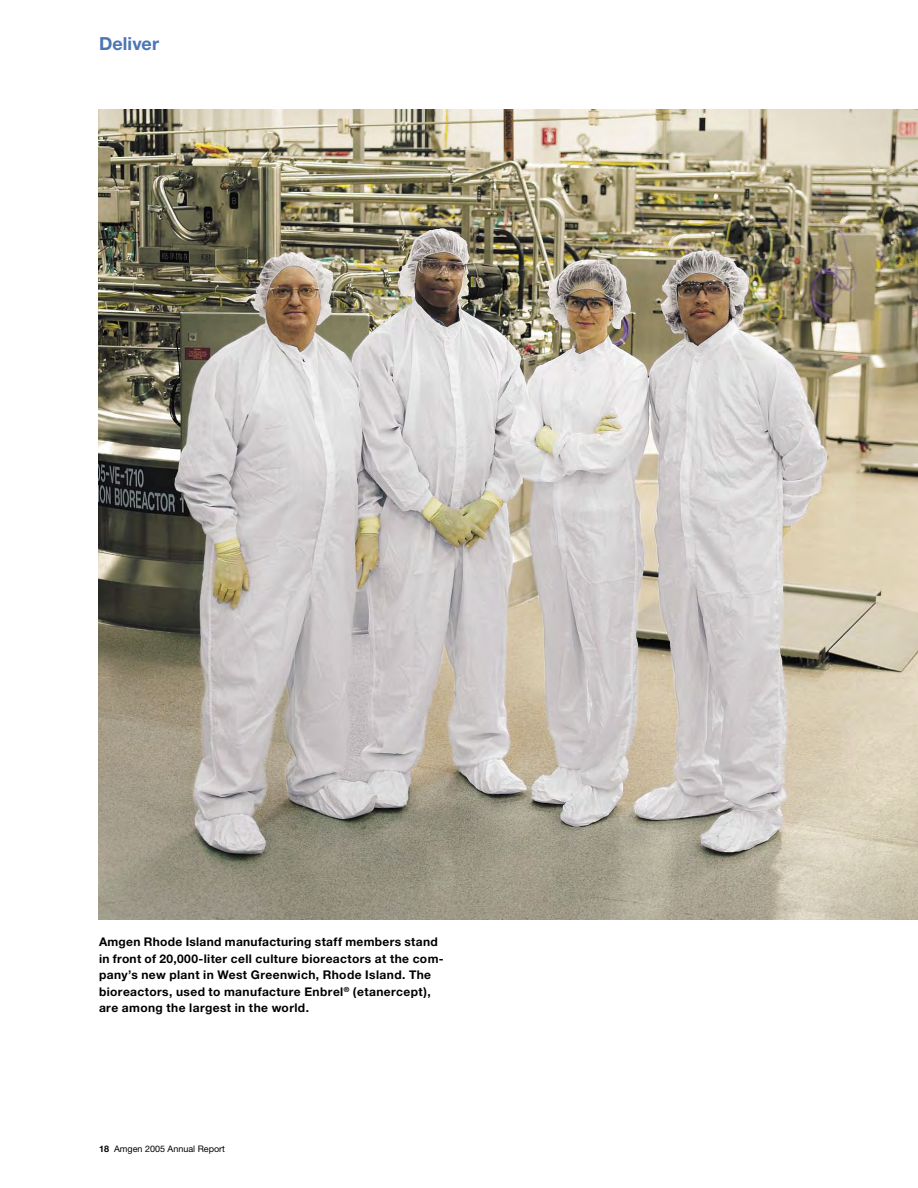
<style>
.page{position:relative;width:918px;height:1188px;background:#fff}
.page>*{position:absolute;margin:0;border:0;box-sizing:border-box;transform-origin:0 0}
.t1{font:700 18px "Helvetica Neue";letter-spacing:.005em;color:#4a76b5}
.t2{font:700 12px/16.5px "Helvetica Neue";letter-spacing:.03em;color:#000}
.t3{font:9px "Helvetica Neue";color:#000}
.s1{font-weight:700}
</style>
<div class="page">
<img style="left:99px;top:109px;width:819px;height:810px">
<h1 class="t1" style="left:99px;top:33px;width:62px">Deliver</h1>
<p class="t2" style="left:99px;top:933px;width:346px">Amgen Rhode Island manufacturing staff members stand in front of 20,000-liter cell culture bioreactors at the com&shy;pany’s new plant in West Greenwich, Rhode Island. The bioreactors, used to manufacture Enbrel<sup>®</sup> (etanercept), are among the largest in the world.</p>
<p class="t3" style="left:99px;top:1143px;width:128px"><span class="s1">18</span> Amgen 2005 Annual Report</p>
</div>
